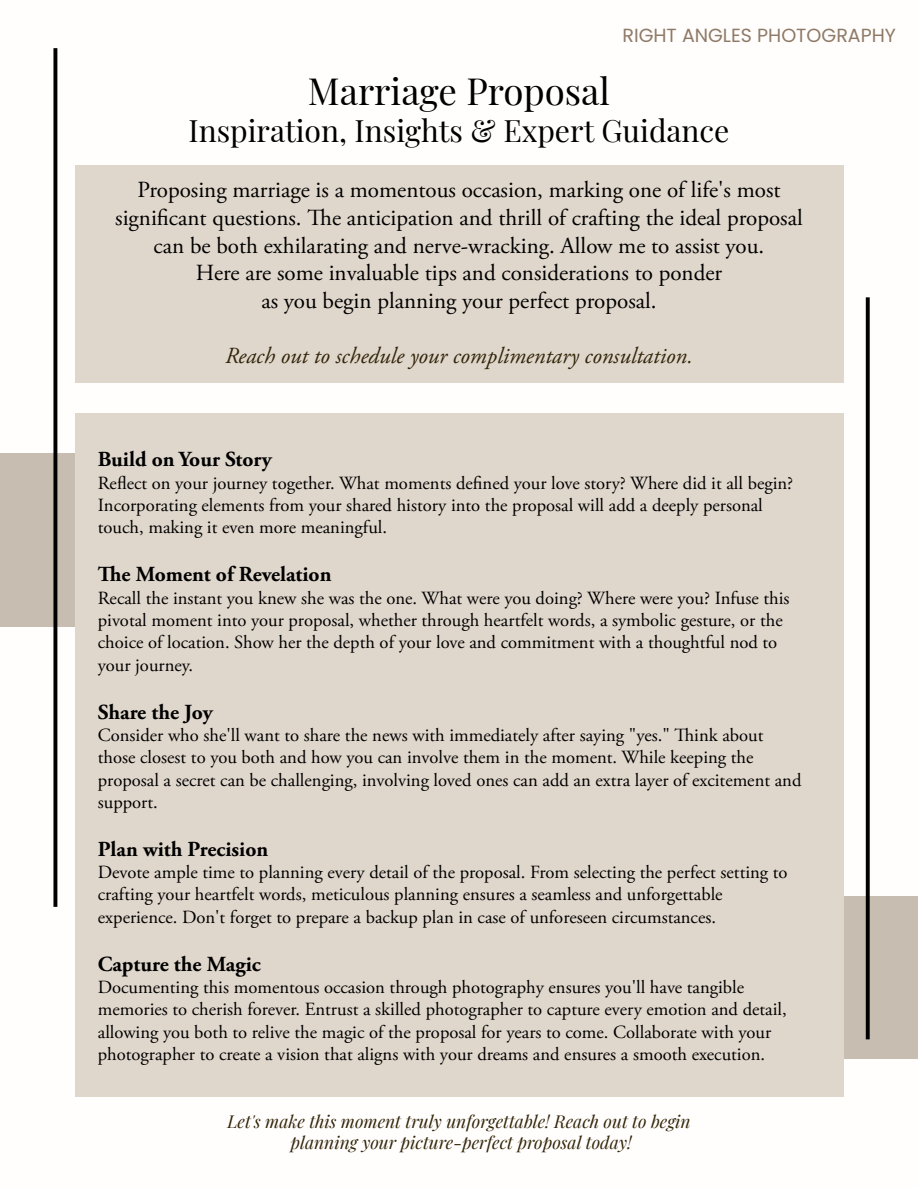
<style>
.page{position:relative;width:918px;height:1188px;background:#fff}
.page>*{position:absolute;margin:0;border:0;box-sizing:border-box;transform-origin:0 0}
.t1{font:36.75px "Playfair Display";color:#000}
.t2{font:30.15px "Playfair Display";color:#000}
.t3{font:23.1px/27.6px "Adobe Garamond Pro";color:#000;text-align:center}
.t4{font:italic 23.1px "Adobe Garamond Pro";color:#33250a}
.t5{font:700 21.45px "Adobe Garamond Pro";color:#000}
.t6{font:19.05px "Poppins";color:#8f7a67}
.t7{font:18.6px/22.4px "Adobe Garamond Pro";color:#000}
.t8{font:italic 17.4px/21px "Playfair Display";color:#33250a;text-align:center}
</style>
<div class="page">
<div style="left:611px;top:896px;width:307px;height:162px;background:#c7bdb1"></div>
<div style="left:0;top:454px;width:312px;height:173px;background:#c7bdb1"></div>
<div style="left:75px;top:413px;width:768px;height:684px;background:#e0d7cc"></div>
<div style="left:75px;top:165px;width:768px;height:218px;background:#e0d7cc"></div>
<svg style="left:53px;top:48px;width:4px;height:859px;background:#1c1c1c"></svg>
<svg style="left:866px;top:297px;width:4px;height:742px;background:#111"></svg>
<p class="t6" style="left:622px;top:24px;width:275px">RIGHT ANGLES PHOTOGRAPHY</p>
<h1 class="t1" style="left:308px;top:63px;width:304px">Marriage Proposal</h1>
<h2 class="t2" style="left:188px;top:107px;width:543px">Inspiration, Insights &amp; Expert Guidance</h2>
<p class="t3" style="left:115px;top:177px;width:689px">Proposing marriage is a momentous occasion, marking one of life's most significant questions. The anticipation and thrill of crafting the ideal proposal can be both exhilarating and nerve-wracking. Allow me to assist you.<br>Here are some invaluable tips and considerations to ponder<br>as you begin planning your perfect proposal.</p>
<p class="t4" style="left:225px;top:342px;width:469px">Reach out to schedule your complimentary consultation.</p>
<p class="t5" style="left:98px;top:447px;width:176px">Build on Your Story</p>
<p class="t7" style="left:98px;top:472px;width:697px">Reflect on your journey together. What moments defined your love story? Where did it all begin?<br>Incorporating elements from your shared history into the proposal will add a deeply personal touch, making it even more meaningful.</p>
<p class="t5" style="left:98px;top:562px;width:235px">The Moment of Revelation</p>
<p class="t7" style="left:98px;top:587px;width:693px">Recall the instant you knew she was the one. What were you doing? Where were you? Infuse this pivotal moment into your proposal, whether through heartfelt words, a symbolic gesture, or the choice of location. Show her the depth of your love and commitment with a thoughtful nod to your journey.</p>
<p class="t5" style="left:98px;top:699px;width:116px">Share the Joy</p>
<p class="t7" style="left:98px;top:724px;width:705px">Consider who she'll want to share the news with immediately after saying "yes." Think about those closest to you both and how you can involve them in the moment. While keeping the proposal a secret can be challenging, involving loved ones can add an extra layer of excitement and support.</p>
<p class="t5" style="left:98px;top:837px;width:172px">Plan with Precision</p>
<p class="t7" style="left:98px;top:862px;width:691px">Devote ample time to planning every detail of the proposal. From selecting the perfect setting to crafting your heartfelt words, meticulous planning ensures a seamless and unforgettable experience. Don't forget to prepare a backup plan in case of unforeseen circumstances.</p>
<p class="t5" style="left:98px;top:952px;width:164px">Capture the Magic</p>
<p class="t7" style="left:98px;top:977px;width:690px">Documenting this momentous occasion through photography ensures you'll have tangible memories to cherish forever. Entrust a skilled photographer to capture every emotion and detail, allowing you both to relive the magic of the proposal for years to come. Collaborate with your photographer to create a vision that aligns with your dreams and ensures a smooth execution.</p>
<p class="t8" style="left:227px;top:1110px;width:465px">Let's make this moment truly unforgettable! Reach out to begin planning your picture-perfect proposal today!</p>
</div>
